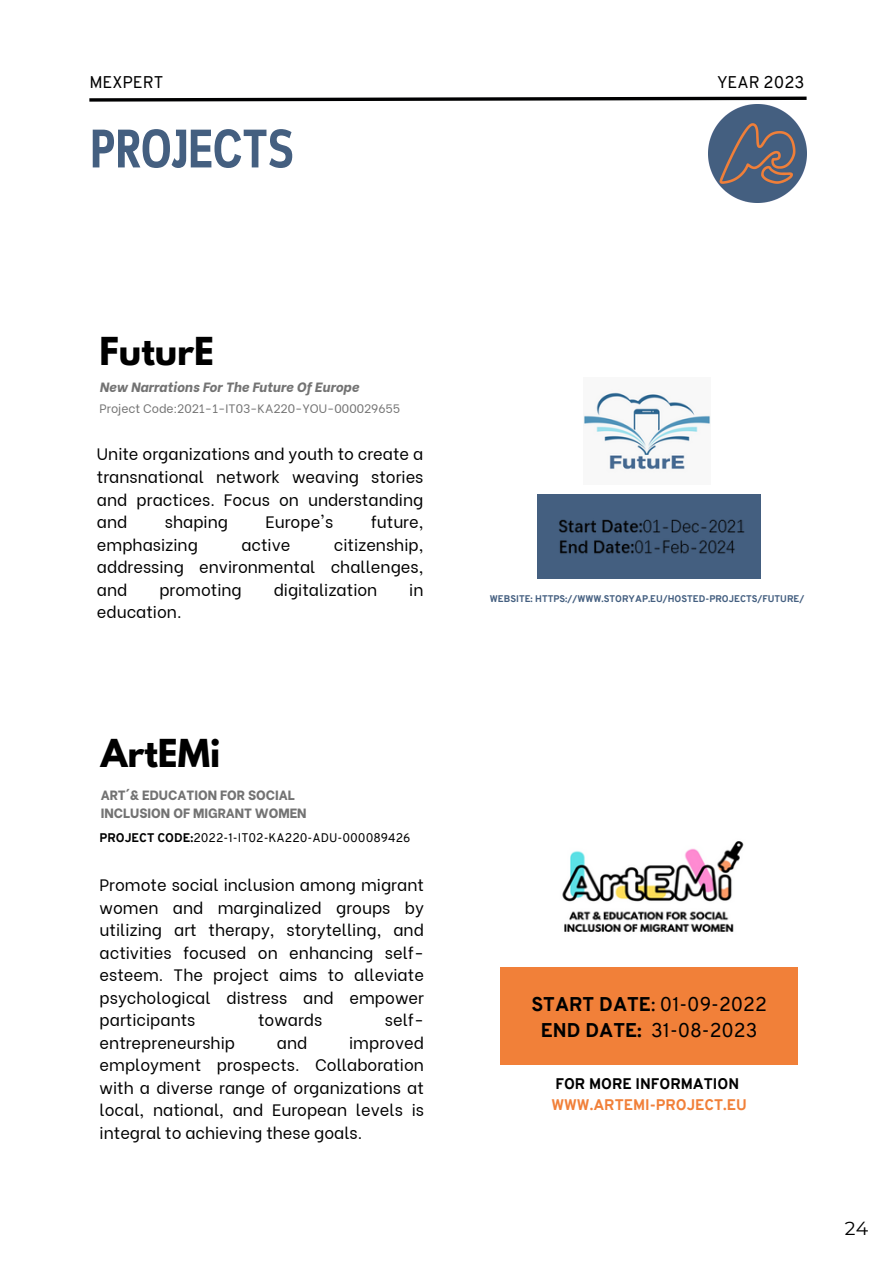
<style>
.page{position:relative;width:894px;height:1264px;background:#fff}
.page>*{position:absolute;margin:0;border:0;box-sizing:border-box;transform-origin:0 0}
.t1{font:700 54px "Cloud Cond";color:#445f80}
.t2{font:700 34.05px "League Spartan";color:#000}
.t3{font:19.35px/26.1px "Overpass";color:#000;text-align:center}
.t4{font:18.9px "Montserrat";color:#000001}
.t5{font:16.5px/22.5px "Be Vietnam";color:#000;text-align:justify}
.t6{font:16.5px "Overpass";color:#000001}
.t7{font:800 15px/20.1px "Overpass";color:#f18039}
.t8{font:800 13.35px/17.9px "Be Vietnam";color:#737373}
.t9{font:italic 800 13.35px "Be Vietnam";color:#737373}
.t10{font:12.15px "Be Vietnam";color:#737373}
.t11{font:12.15px "Overpass";color:#000}
.t12{font:800 9.45px "Overpass";color:#445f80}
.s1{font-weight:800}
.s2{color:#000}
</style>
<div class="page">
<img style="left:583px;top:392px;width:127px;height:78px">
<div style="left:537px;top:494px;width:223px;height:85px;background:#445f80"></div>
<img style="left:559px;top:519px;width:186px;height:35px">
<img style="left:562px;top:841px;width:182px;height:91px">
<div style="left:500px;top:967px;width:297px;height:97px;background:#f18039"></div>
<svg style="left:89px;top:96px;width:718px;height:6px"></svg>
<img style="left:708px;top:105px;width:98px;height:98px">
<p class="t6" style="left:89px;top:75px;width:76px">MEXPERT</p>
<h6 class="t6" style="left:716px;top:75px;width:89px">YEAR 2023</h6>
<p class="t1" style="left:90px;top:128px;width:205px">PROJECTS</p>
<h1 class="t2" style="left:100px;top:334px;width:116px">FuturE</h1>
<h2 class="t10" style="left:100px;top:398px;width:302px">Project Code:2021-1-IT03-KA220-YOU-000029655</h2>
<p class="t9" style="left:100px;top:375px;width:261px">New Narrations For The Future Of Europe</p>
<p class="t5" style="left:97px;top:441px;width:328px">Unite organizations and youth to create a transnational network weaving stories and practices. Focus on understanding and</p>
<p class="t5" style="left:165px;top:509px;width:65px">shaping</p>
<p class="t5" style="left:265px;top:509px;width:69px">Europe's</p>
<p class="t5" style="left:370px;top:509px;width:54px">future,</p>
<p class="t5" style="left:97px;top:531px;width:102px">emphasizing</p>
<p class="t5" style="left:241px;top:531px;width:51px">active</p>
<p class="t5" style="left:97px;top:531px;width:328px;text-indent:237px">citizenship, addressing environmental challenges, and</p>
<p class="t5" style="left:159px;top:576px;width:84px">promoting</p>
<p class="t5" style="left:273px;top:576px;width:105px">digitalization</p>
<p class="t5" style="left:409px;top:576px;width:16px">in</p>
<p class="t5" style="left:97px;top:599px;width:86px">education.</p>
<p class="t2" style="left:101px;top:736px;width:121px">ArtEMi</p>
<p class="t8" style="left:101px;top:785px;width:207px">ART´&amp; EDUCATION FOR SOCIAL<br>INCLUSION OF MIGRANT WOMEN</p>
<p class="t11" style="left:100px;top:832px;width:312px"><span class="s1">PROJECT CODE:</span>2022-1-IT02-KA220-ADU-000089426</p>
<h6 class="t5" style="left:100px;top:872px;width:326px">Promote social inclusion among migrant women and marginalized groups by utilizing art therapy, storytelling, and activities focused on enhancing self&shy;esteem. The project aims to alleviate psychological distress and empower participants</h6>
<h6 class="t5" style="left:258px;top:1007px;width:66px">towards</h6>
<h6 class="t5" style="left:385px;top:1007px;width:41px">self-</h6>
<h6 class="t5" style="left:100px;top:1029px;width:326px;text-indent:249px">improved employment prospects. Collaboration with a diverse range of organizations at local, national, and European levels is integral to achieving these goals.</h6>
<h6 class="t5" style="left:100px;top:1029px;width:137px">entrepreneurship</h6>
<h6 class="t5" style="left:277px;top:1029px;width:32px">and</h6>
<p class="t12" style="left:490px;top:595px;width:316px">WEBSITE: HTTPS://WWW.STORYAP.EU/HOSTED-PROJECTS/FUTURE/</p>
<p class="t3" style="left:531px;top:993px;width:237px"><span class="s1">START DATE</span>: 01-09-2022<br><span class="s1">END DATE:</span> 31-08-2023</p>
<h2 class="t7" style="left:551px;top:1075px;width:197px"><span class="s2">FOR MORE INFORMATION<br></span>WWW.ARTEMI-PROJECT.EU</h2>
<h4 class="t4" style="left:844px;top:1217px;width:25px">24</h4>
</div>
